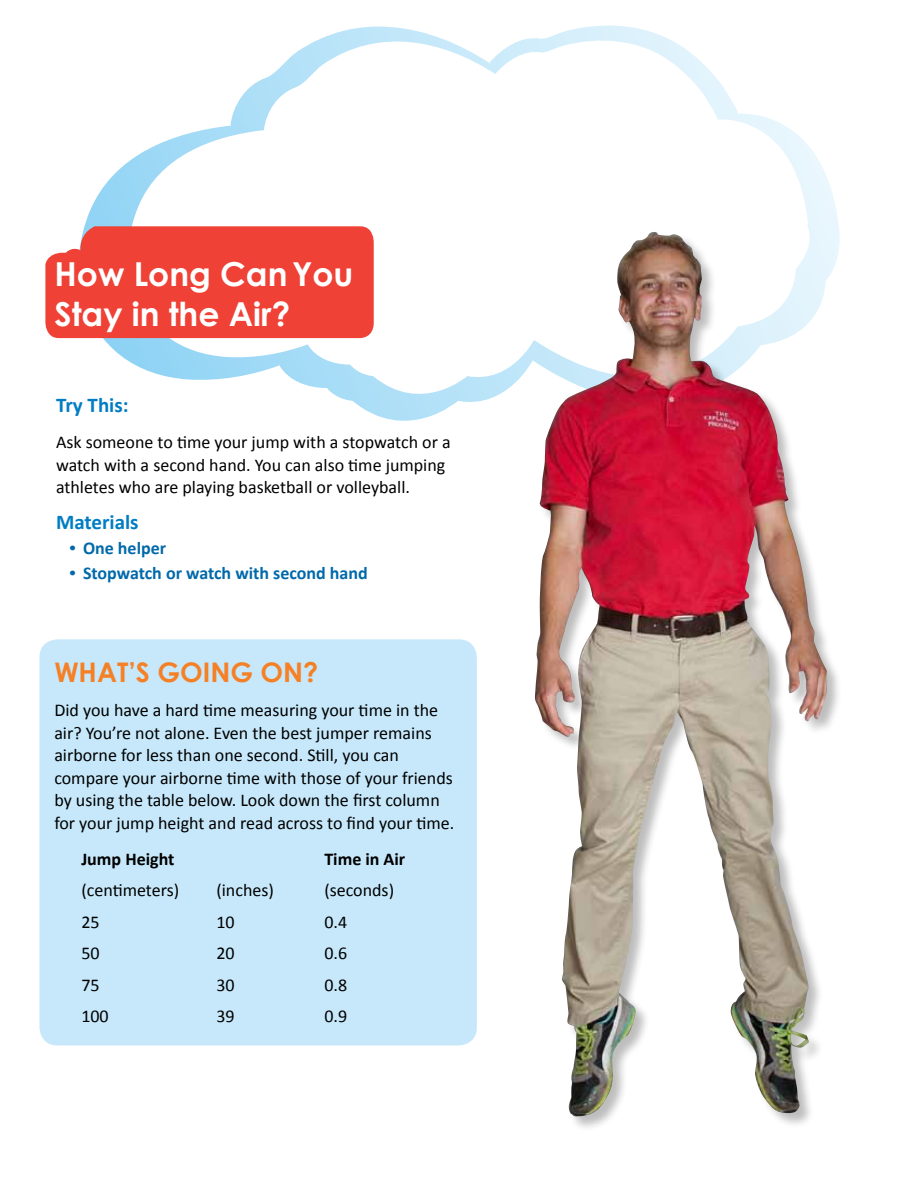
<style>
.page{position:relative;width:918px;height:1188px;background:#fff}
.page>*{position:absolute;margin:0;border:0;box-sizing:border-box;transform-origin:0 0}
.t1{font:700 33px/39.6px "Century Gothic";color:#fff}
.t2{font:700 27px "Century Gothic";color:#f58025}
.t3{font:700 21px "Calibri";color:#007dc3}
.t4{font:18px/22.5px "Calibri";color:#000}
.t5{font:700 18px "Calibri";color:#0069aa}
.t6{font:700 18px "Calibri";color:#000}
.s1{font-family:"Times New Roman"}
</style>
<div class="page">
<svg style="left:75px;top:25px;width:764px;height:396px"></svg>
<div style="left:45px;top:226px;width:329px;height:112px;background:#ef4135"></div>
<div style="left:39px;top:639px;width:438px;height:406px;background:#c6e8fa;border-radius:18px"></div>
<div style="left:535px;top:232px;width:308px;height:900px;background:#000;opacity:.26"></div>
<img style="left:535px;top:236px;width:113px;height:855px">
<h1 class="t1" style="left:55px;top:253px;width:300px">How Long CanYou<br>Stay in the Air?</h1>
<p class="t3" style="left:56px;top:392px;width:74px">Try This:</p>
<p class="t4" style="left:56px;top:430px;width:396px">Ask someone to time your jump with a stopwatch or a watch with a second hand. You can also time jumping athletes who are playing basketball or volleyball.</p>
<p class="t3" style="left:56px;top:509px;width:84px">Materials</p>
<p class="t5" style="left:70px;top:537px;width:98px"><span class="s1">•</span> One helper</p>
<p class="t5" style="left:70px;top:562px;width:300px"><span class="s1">•</span> Stopwatch or watch with second hand</p>
<h2 class="t2" style="left:54px;top:651px;width:266px">WHAT’S GOING ON?</h2>
<p class="t4" style="left:54px;top:698px;width:401px">Did you have a hard time measuring your time in the air? You’re not alone. Even the best jumper remains airborne for less than one second. Still, you can compare your airborne time with those of your friends by using the table below. Look down the first column for your jump height and read across to find your time.</p>
<p class="t6" style="left:81px;top:847px;width:95px">Jump Height</p>
<p class="t6" style="left:324px;top:847px;width:82px">Time in Air</p>
<p class="t4" style="left:81px;top:878px;width:99px">(centimeters)</p>
<p class="t4" style="left:216px;top:878px;width:59px">(inches)</p>
<p class="t4" style="left:324px;top:878px;width:71px">(seconds)</p>
<p class="t4" style="left:81px;top:909px;width:20px">25</p>
<p class="t4" style="left:216px;top:909px;width:20px">10</p>
<p class="t4" style="left:324px;top:909px;width:24px">0.4</p>
<p class="t4" style="left:81px;top:941px;width:20px">50</p>
<p class="t4" style="left:216px;top:941px;width:20px">20</p>
<p class="t4" style="left:324px;top:941px;width:24px">0.6</p>
<p class="t4" style="left:81px;top:972px;width:20px">75</p>
<p class="t4" style="left:216px;top:972px;width:20px">30</p>
<p class="t4" style="left:324px;top:972px;width:24px">0.8</p>
<p class="t4" style="left:81px;top:1004px;width:29px">100</p>
<p class="t4" style="left:216px;top:1004px;width:20px">39</p>
<p class="t4" style="left:324px;top:1004px;width:24px">0.9</p>
</div>
